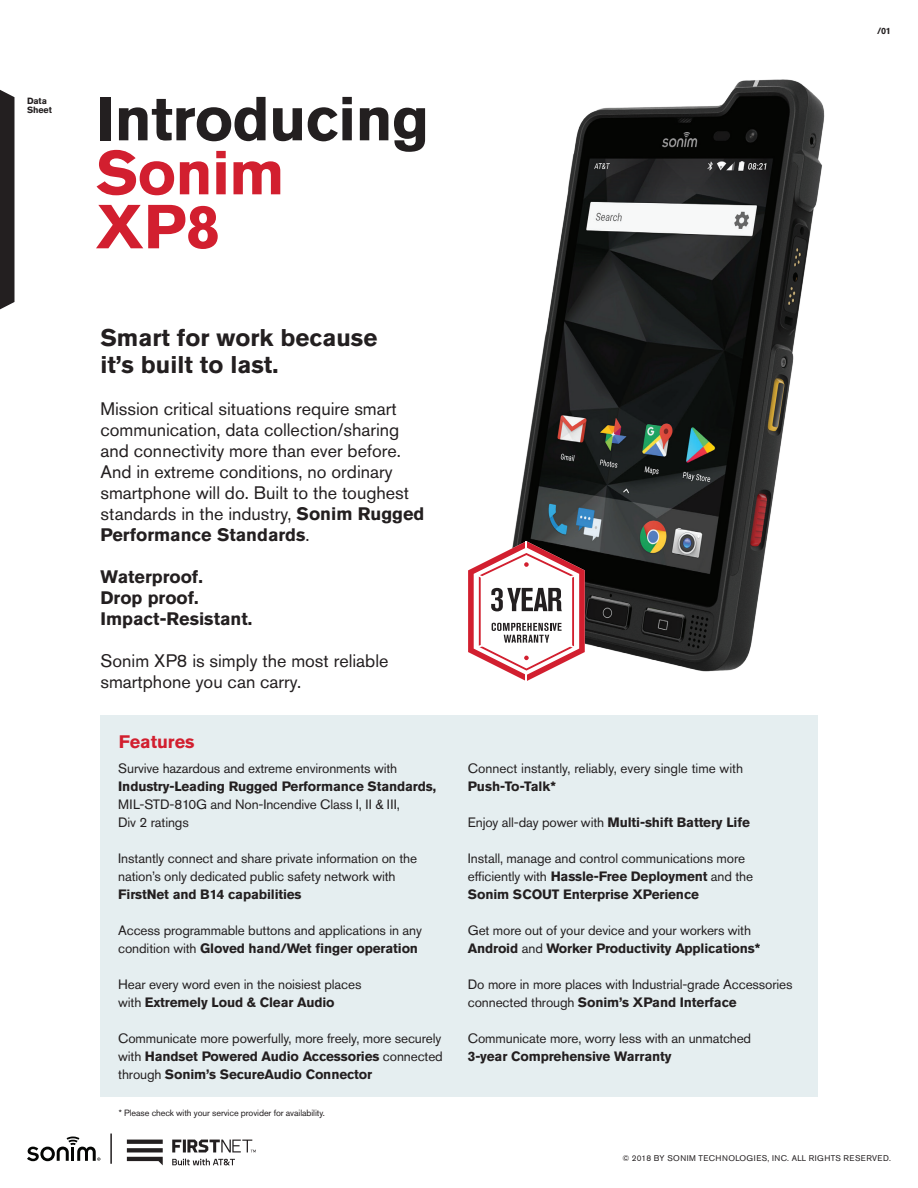
<style>
.page{position:relative;width:918px;height:1188px;background:#fff}
.page>*{position:absolute;margin:0;border:0;box-sizing:border-box;transform-origin:0 0}
.t1{font:700 61.5px "Akzidenz Grotesk Pro";letter-spacing:-.01em;color:#231f20}
.t2{font:700 61.5px/54px "Akzidenz Grotesk Pro";letter-spacing:-.01em;color:#d21f2f}
.t3{font:700 24px/27px "Akzidenz Grotesk Pro";color:#231f20}
.t4{font:18px/21px "Akzidenz Grotesk Pro";color:#231f20}
.t5{font:700 18px/21px "Akzidenz Grotesk Pro";color:#231f20}
.t6{font:700 18px "Akzidenz Grotesk Pro";color:#d21f2f}
.t7{font:13.5px/18px "Akzidenz Grotesk Pro";letter-spacing:-.01em;color:#231f20}
.t8{font:700 13.5px "Akzidenz Grotesk Pro";letter-spacing:-.01em;color:#231f20}
.t9{font:9px "Akzidenz Grotesk Pro";letter-spacing:-.01em;color:#231f20}
.t10{font:700 9px/9px "Akzidenz Grotesk Pro";letter-spacing:-.01em;color:#231f20}
.t11{font:8.25px "Akzidenz Grotesk Pro";letter-spacing:.05em;color:#231f20}
.s1{font-weight:700}
.s2{font-weight:400}
</style>
<div class="page">
<img style="left:513px;top:79px;width:312px;height:593px">
<svg style="left:0;top:90px;width:15px;height:219px;background:#302d2e"></svg>
<div style="left:100px;top:716px;width:718px;height:381px;background:#e5eef0"></div>
<svg style="left:468px;top:541px;width:117px;height:140px"></svg>
<svg style="left:27px;top:1137px;width:73px;height:24px"></svg>
<hr style="left:110px;top:1134px;width:2px;height:30px;background:#201d1e">
<svg style="left:127px;top:1140px;width:129px;height:25px"></svg>
<p class="t10" style="left:27px;top:96px;width:26px">Data<br>Sheet</p>
<h1 class="t1" style="left:96px;top:79px;width:335px">Introducing</h1>
<h1 class="t2" style="left:96px;top:145px;width:190px">Sonim<br>XP8</h1>
<p class="t10" style="left:877px;top:26px;width:15px">/01</p>
<h2 class="t3" style="left:100px;top:324px;width:278px">Smart for work because it’s built to last.</h2>
<p class="t4" style="left:100px;top:398px;width:326px">Mission critical situations require smart communication, data collection/sharing and connectivity more than ever before.<br>And in extreme conditions, no ordinary smartphone will do. Built to the toughest standards in the industry, <span class="s1">Sonim Rugged Performance Standards</span>.</p>
<h3 class="t5" style="left:100px;top:566px;width:153px">Waterproof.<br>Drop proof.<br>Impact-Resistant.</h3>
<h3 class="t4" style="left:100px;top:651px;width:290px">Sonim XP8 is simply the most reliable smartphone you can carry.</h3>
<h3 class="t6" style="left:119px;top:730px;width:77px">Features</h3>
<p class="t7" style="left:118px;top:759px;width:281px">Survive hazardous and extreme environments with</p>
<p class="t8" style="left:118px;top:777px;width:319px">Industry-Leading Rugged Performance Standards,</p>
<p class="t7" style="left:118px;top:795px;width:283px">MIL-STD-810G and Non-Incendive Class I, II &amp; III,<br>Div 2 ratings</p>
<p class="t7" style="left:118px;top:849px;width:300px">Instantly connect and share private information on the nation’s only dedicated public safety network with</p>
<p class="t8" style="left:118px;top:885px;width:185px">FirstNet and B14 capabilities</p>
<p class="t7" style="left:118px;top:921px;width:305px">Access programmable buttons and applications in any condition with <span class="s1">Gloved hand/Wet finger operation</span></p>
<p class="t7" style="left:118px;top:975px;width:245px">Hear every word even in the noisiest places with <span class="s1">Extremely Loud &amp; Clear Audio</span></p>
<p class="t7" style="left:118px;top:1029px;width:326px;text-align:justify">Communicate more powerfully, more freely, more securely with <span class="s1">Handset Powered Audio Accessories</span> connected through <span class="s1">Sonim’s SecureAudio Connector</span></p>
<p class="t9" style="left:119px;top:1107px;width:208px">* Please check with your service provider for availability.</p>
<p class="t7" style="left:468px;top:759px;width:277px">Connect instantly, reliably, every single time with</p>
<p class="t8" style="left:468px;top:777px;width:90px">Push-To-Talk*</p>
<p class="t8" style="left:468px;top:813px;width:284px"><span class="s2">Enjoy all-day power with</span> Multi-shift Battery Life</p>
<p class="t7" style="left:468px;top:849px;width:287px">Install, manage and control communications more efficiently with <span class="s1">Hassle-Free Deployment</span> and the<br><span class="s1">Sonim SCOUT Enterprise XPerience</span></p>
<p class="t7" style="left:468px;top:921px;width:294px">Get more out of your device and your workers with<br><span class="s1">Android</span> and <span class="s1">Worker Productivity Applications*</span></p>
<p class="t7" style="left:468px;top:975px;width:326px">Do more in more places with Industrial-grade Accessories connected through <span class="s1">Sonim’s XPand Interface</span></p>
<p class="t7" style="left:468px;top:1029px;width:285px">Communicate more, worry less with an unmatched</p>
<p class="t8" style="left:468px;top:1047px;width:205px">3-year Comprehensive Warranty</p>
<p class="t11" style="left:623px;top:1153px;width:270px">© 2018 BY SONIM TECHNOLOGIES, INC. ALL RIGHTS RESERVED.</p>
</div>
